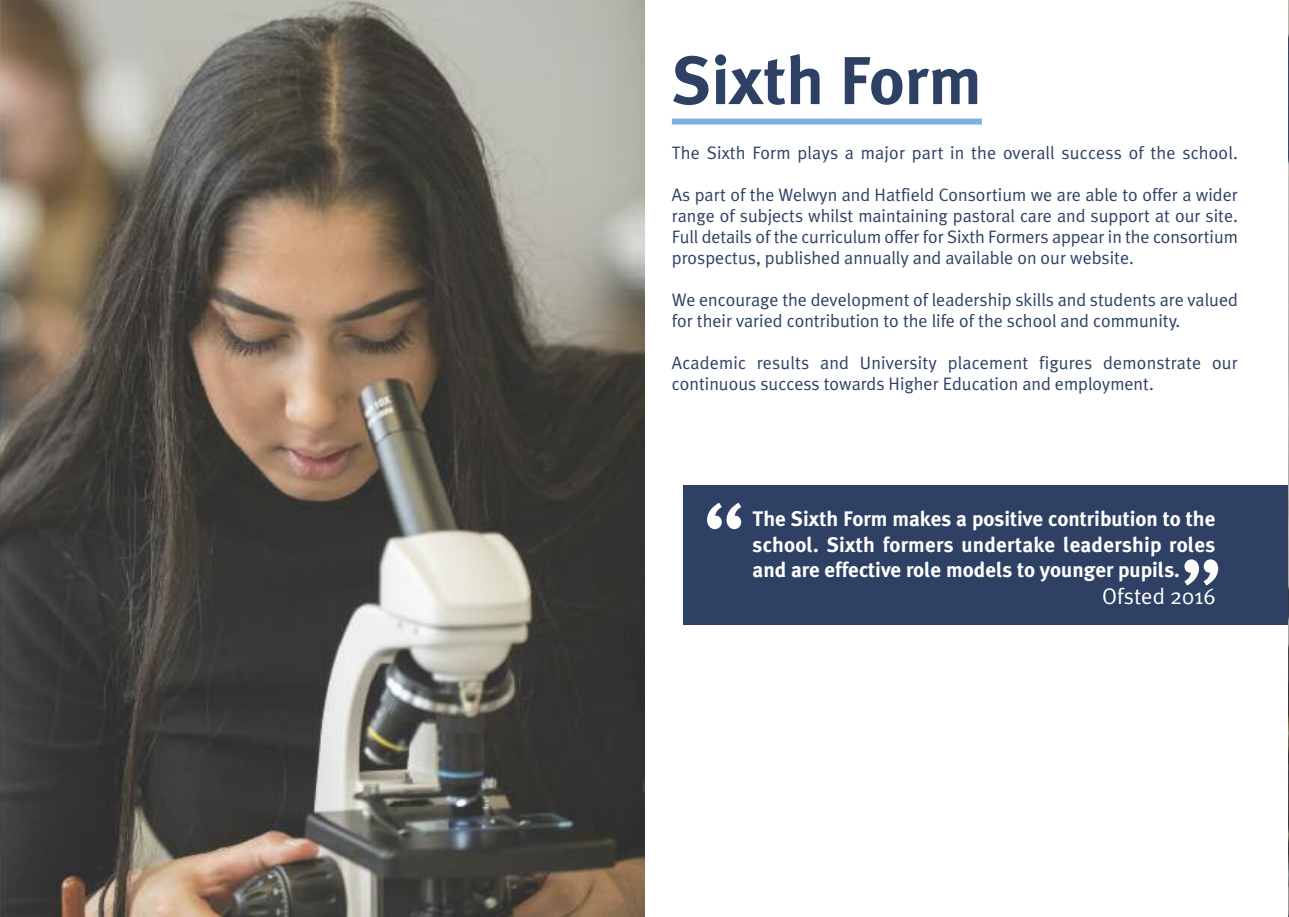
<style>
.page{position:relative;width:1289px;height:917px;background:#fff}
.page>*{position:absolute;margin:0;border:0;box-sizing:border-box;transform-origin:0 0}
.t1{font:98.7px "Meta Plus Normal";color:#fff}
.t2{font:97.5px "Meta Plus Normal";color:#fff}
.t3{font:700 67.5px "Meta Plus";color:#2e4164}
.t4{font:22.5px "Meta Plus Normal";color:#fff}
.t5{font:700 21px/25.2px "Meta Plus";color:#fff;text-align:justify}
.t6{font:18px/21px "Meta Plus Normal";color:#2e4164}
</style>
<div class="page">
<img style="left:0;top:0;width:644px;height:916px">
<div style="left:672px;top:118px;width:309px;height:6px;background:#7caedf"></div>
<div style="left:683px;top:485px;width:605px;height:139px;background:#2e4164"></div>
<img style="left:1288px;top:0;width:1px;height:916px">
<h3 class="t3" style="left:672px;top:41px;width:311px">Sixth Form</h3>
<p class="t6" style="left:672px;top:142px;width:567px">The Sixth Form plays a major part in the overall success of the school.</p>
<p class="t6" style="left:672px;top:184px;width:567px;text-align:justify">As part of the Welwyn and Hatfield Consortium we are able to offer a wider range of subjects whilst maintaining pastoral care and support at our site.<br>Full details of the curriculum offer for Sixth Formers appear in the consortium prospectus, published annually and available on our website.</p>
<p class="t6" style="left:672px;top:289px;width:567px">We encourage the development of leadership skills and students are valued for their varied contribution to the life of the school and community.</p>
<p class="t6" style="left:672px;top:352px;width:567px">Academic results and University placement figures demonstrate our continuous success towards Higher Education and employment.</p>
<h1 class="t1" style="left:702px;top:481px;width:47px">“</h1>
<p class="t5" style="left:752px;top:506px;width:464px">The Sixth Form makes a positive contribution to the school. Sixth formers undertake leadership roles and are effective role models to younger pupils.</p>
<p class="t4" style="left:1102px;top:582px;width:115px">Ofsted 2016</p>
<h2 class="t2" style="left:1179px;top:536px;width:46px">”</h2>
</div>
